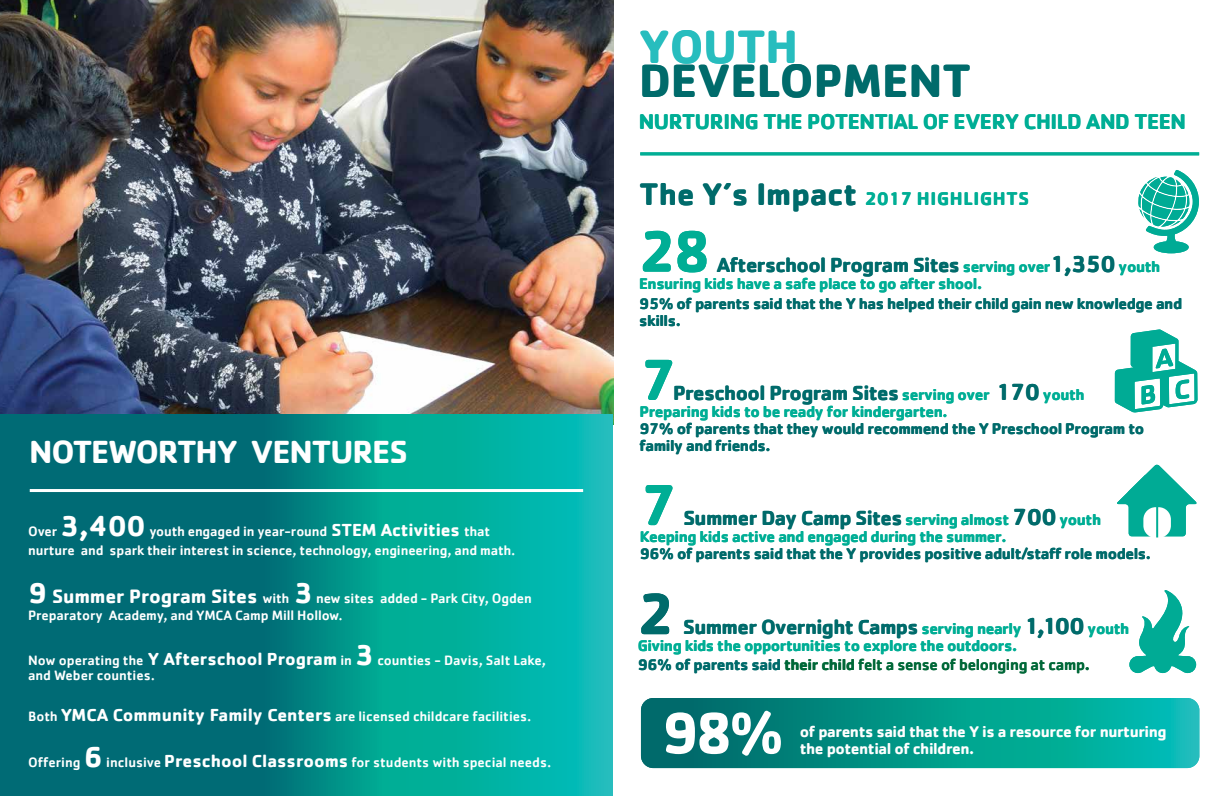
<style>
.page{position:relative;width:1225px;height:796px;background:#fff}
.page>*{position:absolute;margin:0;border:0;box-sizing:border-box;transform-origin:0 0}
.t1{font:700 60px "Cachet";color:#00ae95}
.t2{font:700 60px "Cachet";color:#fff}
.t3{font:700 60px "Cachet";color:#006b6b}
.t4{font:700 48px "Cachet";color:#006b6b}
.t5{font:700 48px "Cachet";color:#27bdbe}
.t6{font:700 33px "Cachet";letter-spacing:-.03em;color:#fff}
.t7{font:700 22px "Cachet";letter-spacing:-.02em;color:#00ae95}
.t8{font:700 21px "Cachet";letter-spacing:-.03em;color:#006b6b}
.t9{font:700 19px "Cachet";letter-spacing:.04em;color:#00ae95}
.t10{font:700 16px/19.2px "Cachet";letter-spacing:-.03em;color:#00ae95}
.t11{font:700 16px/17px "Cachet";letter-spacing:-.03em;color:#006b6b}
.t12{font:700 16px "Cachet";letter-spacing:-.03em;color:#fff}
.t13{font:500 14px/19px "Cachet";letter-spacing:-.005em;color:#fff}
.s1{font-weight:700;font-size:30px}
.s2{font-weight:700;font-size:18px}
.s3{font-weight:700;font-size:20px}
.s4{font-size:32px;color:#006b6b}
.s5{font-size:16px;color:#00ae95}
.s6{font-size:24px}
.s7{color:#006b6b}
.s8{color:#006838}
.s9{font-weight:500;color:#006838}
</style>
<div class="page">
<img style="left:0;top:0;width:613px;height:414px">
<svg style="left:0;top:414px;width:613px;height:382px;background:#018c8a"></svg>
<hr style="left:30px;top:489px;width:553px;height:3px;background:#fff">
<svg style="left:641px;top:698px;width:558px;height:70px;background:#02958a"></svg>
<hr style="left:640px;top:152px;width:559px;height:3px;background:#00ae95">
<svg style="left:1138px;top:170px;width:61px;height:83px"></svg>
<svg style="left:1117px;top:464px;width:80px;height:72px"></svg>
<div style="left:1143px;top:507px;width:28px;height:31px;background:#fff;border-radius:12px"></div>
<hr style="left:1156px;top:506px;width:2px;height:31px;background:#00ae95">
<svg style="left:1129px;top:590px;width:67px;height:83px"></svg>
<svg style="left:1115px;top:329px;width:82px;height:83px"></svg>
<h3 class="t6" style="left:29px;top:430px;width:380px">NOTEWORTHY VENTURES</h3>
<p class="t13" style="left:28px;top:521px;width:489px">Over <span class="s1">3,400</span> youth engaged in year-round <span class="s2">STEM Activities</span> that nurture and spark their interest in science, technology, engineering, and math.</p>
<p class="t13" style="left:28px;top:589px;width:505px;line-height:17px"><span class="s1">9</span> <span class="s3">Summer Program Sites</span> with <span class="s1">3</span> new sites added - Park City, Ogden<br>Preparatory Academy, and YMCA Camp Mill Hollow.</p>
<p class="t13" style="left:28px;top:652px;width:519px;line-height:15px">Now operating the <span class="s2">Y Afterschool Program</span> in <span class="s1">3</span> counties - Davis, Salt Lake, and Weber counties.</p>
<p class="t13" style="left:28px;top:706px;width:505px">Both <span class="s2">YMCA Community Family Centers</span> are licensed childcare facilities.</p>
<p class="t13" style="left:28px;top:752px;width:525px">Offering <span class="s1">6</span> inclusive <span class="s2">Preschool Classrooms</span> for students with special needs.</p>
<h2 class="t5" style="left:639px;top:15px;width:160px">YOUTH</h2>
<h2 class="t4" style="left:639px;top:49px;width:333px">DEVELOPMENT</h2>
<h3 class="t7" style="left:639px;top:107px;width:549px">NURTURING THE POTENTIAL OF EVERY CHILD AND TEEN</h3>
<h3 class="t9" style="left:640px;top:186px;width:391px"><span class="s4">The Y’s Impact</span> 2017 HIGHLIGHTS</h3>
<h1 class="t1" style="left:639px;top:212px;width:73px">28</h1>
<h3 class="t8" style="left:717px;top:251px;width:445px">Afterschool Program Sites <span class="s5">serving over</span><span class="s6">1,350</span> <span class="s5">youth</span></h3>
<p class="t10" style="left:639px;top:273px;width:344px">Ensuring kids have a safe place to go after shool.</p>
<p class="t11" style="left:639px;top:294px;width:544px">95% of parents said that the Y has helped their child gain new knowledge and skills.</p>
<h1 class="t1" style="left:639px;top:341px;width:40px">7</h1>
<h3 class="t8" style="left:673px;top:379px;width:413px">Preschool Program Sites <span class="s5">serving over</span> <span class="s6">170</span> <span class="s5">youth</span></h3>
<p class="t10" style="left:639px;top:401px;width:309px">Preparing kids to be ready for kindergarten.</p>
<p class="t11" style="left:639px;top:419px;width:506px">97% of parents that they would recommend the Y Preschool Program to family and friends.</p>
<h1 class="t1" style="left:640px;top:466px;width:40px">7</h1>
<h3 class="t8" style="left:683px;top:504px;width:419px">Summer Day Camp Sites <span class="s5">serving almost</span> <span class="s6">700</span> <span class="s5">youth</span></h3>
<p class="t10" style="left:640px;top:526px;width:368px">Keeping kids active and engaged during the summer.</p>
<p class="t11" style="left:640px;top:544px;width:512px">96% of parents said that the Y provides positive adult/staff role models.</p>
<h1 class="t3" style="left:638px;top:575px;width:40px">2</h1>
<h3 class="t8" style="left:683px;top:613px;width:448px">Summer Overnight Camps <span class="s5">serving nearly</span> <span class="s6">1,100</span> <span class="s5">youth</span></h3>
<p class="t10" style="left:638px;top:635px;width:454px">Giving kids the opportunities to explore the outdoors.<br><span class="s7">96% of parents said</span> <span class="s8">their child</span> <span class="s9">felt a sense of belonging at camp</span><span class="s8">.</span></p>
<h1 class="t2" style="left:661px;top:694px;width:125px">98%</h1>
<p class="t12" style="left:800px;top:721px;width:368px">of parents said that the Y is a resource for nurturing</p>
<p class="t12" style="left:800px;top:738px;width:176px">the potential of children.</p>
</div>
